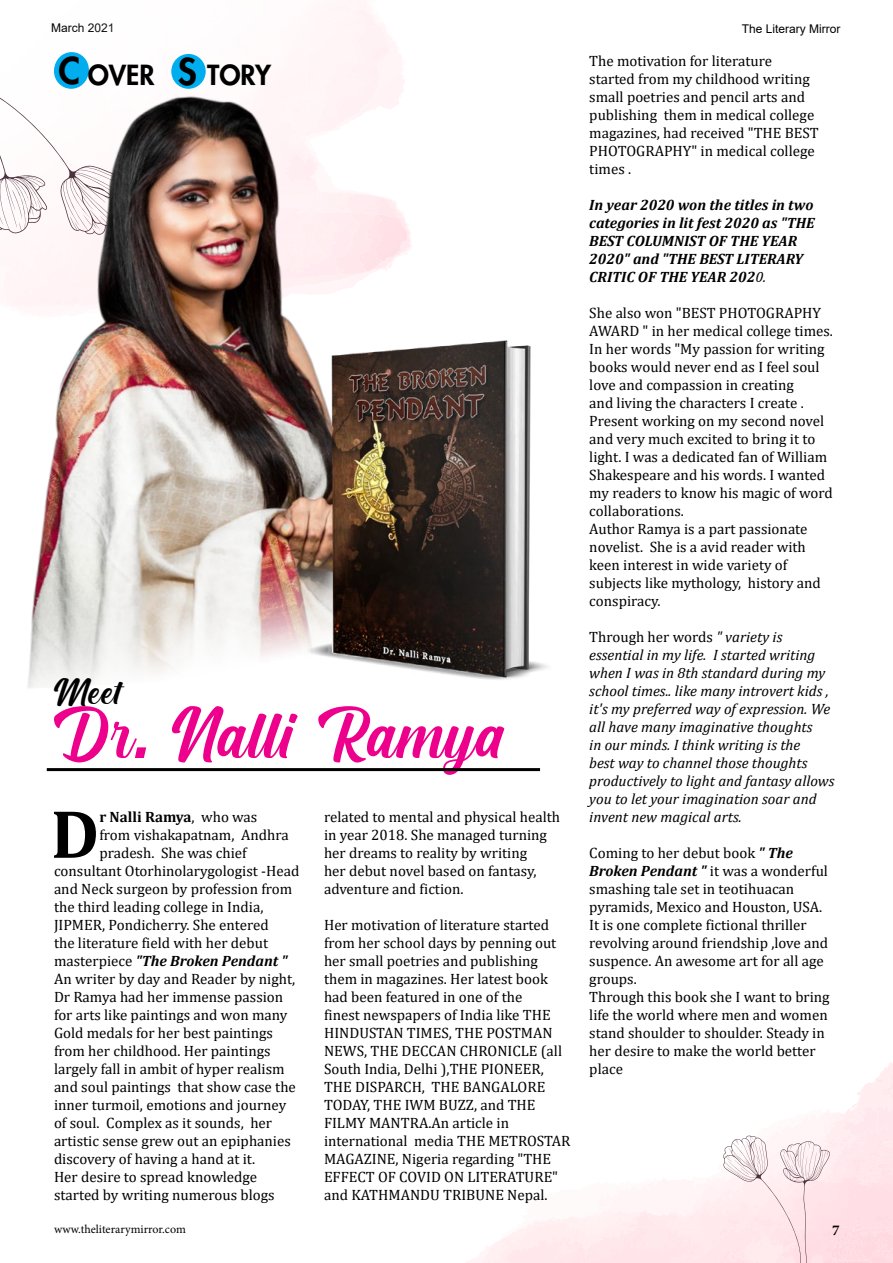
<style>
.page{position:relative;width:893px;height:1263px;background:#fff}
.page>*{position:absolute;margin:0;border:0;box-sizing:border-box;transform-origin:0 0}
.t1{font:90px "Cream Cake";color:#ec008c}
.t2{font:700 69px "Cambria";color:#000}
.t3{font:45px "Cream Cake";color:#000}
.t4{font:800 27px "Futura LT";letter-spacing:-.005em;color:#000}
.t5{font:15px/18px "Cambria";color:#000}
.t6{font:italic 15px/18px "Cambria";color:#000}
.t7{font:italic 700 15px/18px "Cambria";color:#000}
.t8{font:700 15px "Cambria";color:#000}
.t9{font:700 15px "Minion Pro";color:#000}
.t10{font:12px "Arial";color:#000}
.t11{font:12px "Minion Pro";color:#000}
.s1{font-size:36px}
.s2{font-weight:400}
.s3{font-style:normal}
.s4{font-weight:700;font-style:italic}
.s5{font-family:"Cambria";font-weight:700;font-style:italic;font-size:72px}
.s6{font-weight:400;font-style:normal}
</style>
<div class="page">
<div style="left:335px;top:3px;width:49px;height:34px;background:#fff5f7"></div>
<img style="left:0;top:37px;width:448px;height:735px">
<img style="left:208px;top:298px;width:340px;height:386px">
<hr style="left:47px;top:768px;width:493px;height:3px;background:#000">
<svg style="left:481px;top:1063px;width:412px;height:200px"></svg>
<p class="t10" style="left:51px;top:20px;width:65px">March 2021</p>
<p class="t10" style="left:742px;top:20px;width:100px">The Literary Mirror</p>
<h3 class="t4" style="left:58px;top:57px;width:214px"><span class="s1">C</span> OVER <span class="s1">S</span> TORY</h3>
<p class="t5" style="left:589px;top:51px;width:231px">The motivation for literature started from my childhood writing small poetries and pencil arts and publishing them in medical college magazines, had received "THE BEST<br>PHOTOGRAPHY" in medical college times .</p>
<p class="t7" style="left:589px;top:195px;width:227px">In year 2020 won the titles in two categories in lit fest 2020 as "THE<br>BEST COLUMNIST OF THE YEAR<br>2020" and "THE BEST LITERARY<br>CRITIC OF THE YEAR 202<span class="s2">0.</span></p>
<p class="t5" style="left:589px;top:303px;width:245px">She also won "BEST PHOTOGRAPHY<br>AWARD " in her medical college times.<br>In her words "My passion for writing books would never end as I feel soul love and compassion in creating<br>and living the characters I create .<br>Present working on my second novel and very much excited to bring it to light. I was a dedicated fan of William<br>Shakespeare and his words. I wanted my readers to know his magic of word collaborations.<br>Author Ramya is a part passionate novelist. She is a avid reader with keen interest in wide variety of subjects like mythology, history and conspiracy.</p>
<p class="t6" style="left:589px;top:627px;width:247px"><span class="s3">Through her words</span> " variety is essential in my life. I started writing when I was in 8th standard during my school times.. like many introvert kids , it's my preferred way of expression. We all have many imaginative thoughts<br>in our minds. I think writing is the<br>best way to channel those thoughts productively to light and fantasy allows you to let your imagination soar and invent new magical arts.</p>
<p class="t5" style="left:589px;top:843px;width:242px">Coming to her debut book <span class="s4">" The<br>Broken Pendant "</span> it was a wonderful smashing tale set in teotihuacan pyramids, Mexico and Houston, USA.<br>It is one complete fictional thriller revolving around friendship ,love and suspence. An awesome art for all age groups.<br>Through this book she I want to bring life the world where men and women stand shoulder to shoulder. Steady in her desire to make the world better place</p>
<h3 class="t3" style="left:54px;top:671px;width:67px">Meet</h3>
<h1 class="t1" style="left:54px;top:692px;width:452px">Dr<span class="s5">.</span> Nalli Ramya</h1>
<h2 class="t2" style="left:51px;top:785px;width:50px">D</h2>
<p class="t8" style="left:99px;top:806px;width:159px">r Nalli Ramya<span class="s2">, who was</span></p>
<p class="t5" style="left:324px;top:807px;width:238px">related to mental and physical health in year 2018. She managed turning her dreams to reality by writing<br>her debut novel based on fantasy, adventure and fiction.</p>
<p class="t5" style="left:324px;top:915px;width:248px">Her motivation of literature started from her school days by penning out her small poetries and publishing them in magazines. Her latest book had been featured in one of the<br>finest newspapers of India like THE<br>HINDUSTAN TIMES, THE POSTMAN<br>NEWS, THE DECCAN CHRONICLE (all<br>South India, Delhi ),THE PIONEER,<br>THE DISPARCH, THE BANGALORE<br>TODAY, THE IWM BUZZ, and THE<br>FILMY MANTRA.An article in international media THE METROSTAR<br>MAGAZINE, Nigeria regarding "THE<br>EFFECT OF COVID ON LITERATURE" and KATHMANDU TRIBUNE Nepal.</p>
<p class="t5" style="left:99px;top:825px;width:191px">from vishakapatnam, Andhra</p>
<p class="t5" style="left:99px;top:843px;width:149px">pradesh. She was chief</p>
<p class="t5" style="left:54px;top:861px;width:247px">consultant Otorhinolarygologist -Head</p>
<p class="t5" style="left:54px;top:879px;width:240px">and Neck surgeon by profession from</p>
<p class="t5" style="left:54px;top:897px;width:211px">the third leading college in India,</p>
<p class="t5" style="left:54px;top:915px;width:216px">JIPMER, Pondicherry. She entered</p>
<p class="t5" style="left:54px;top:933px;width:216px">the literature field with her debut</p>
<p class="t7" style="left:54px;top:951px;width:235px"><span class="s6">masterpiece</span> "The Broken Pendant "</p>
<p class="t5" style="left:54px;top:969px;width:243px">An writer by day and Reader by night,</p>
<p class="t5" style="left:54px;top:987px;width:231px">Dr Ramya had her immense passion</p>
<p class="t5" style="left:54px;top:1005px;width:235px">for arts like paintings and won many</p>
<p class="t5" style="left:54px;top:1023px;width:221px">Gold medals for her best paintings</p>
<p class="t5" style="left:54px;top:1041px;width:218px">from her childhood. Her paintings</p>
<p class="t5" style="left:54px;top:1059px;width:232px">largely fall in ambit of hyper realism</p>
<p class="t5" style="left:54px;top:1077px;width:243px">and soul paintings that show case the</p>
<p class="t5" style="left:54px;top:1095px;width:234px">inner turmoil, emotions and journey</p>
<p class="t5" style="left:54px;top:1113px;width:220px">of soul. Complex as it sounds, her</p>
<p class="t5" style="left:54px;top:1131px;width:238px">artistic sense grew out an epiphanies</p>
<p class="t5" style="left:54px;top:1149px;width:203px">discovery of having a hand at it.</p>
<p class="t5" style="left:54px;top:1167px;width:205px">Her desire to spread knowledge</p>
<p class="t5" style="left:54px;top:1185px;width:222px">started by writing numerous blogs</p>
<p class="t11" style="left:54px;top:1221px;width:133px">www.theliterarymirror.com</p>
<p class="t9" style="left:832px;top:1219px;width:9px">7</p>
</div>
